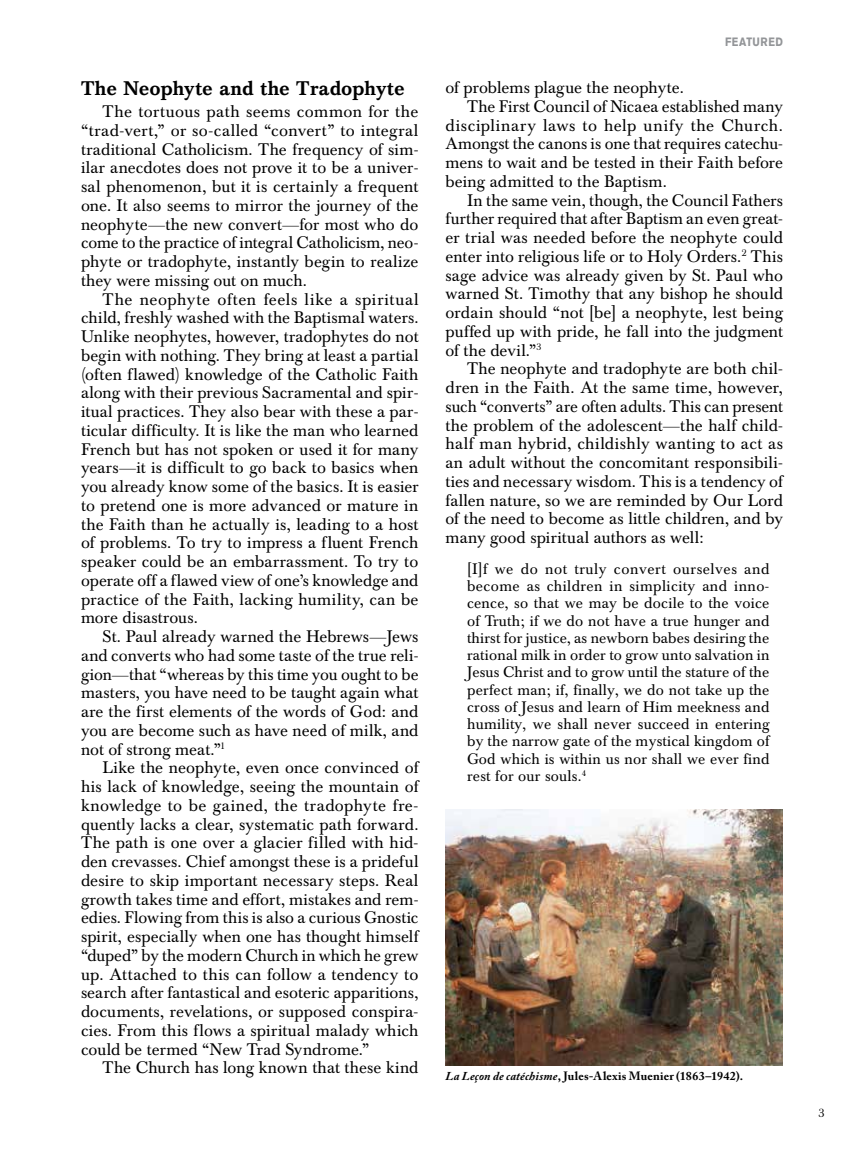
<style>
.page{position:relative;width:864px;height:1161px;background:#fff}
.page>*{position:absolute;margin:0;border:0;box-sizing:border-box;transform-origin:0 0}
.t1{font:500 19.5px "Baskerville BE";color:#000}
.t2{font:16.5px/18.8px "Baskerville BE";letter-spacing:.01em;color:#000;text-align:justify}
.t3{font:16.5px "Baskerville BE";letter-spacing:.04em;color:#000}
.t4{font:15px/17.2px "Baskerville BE";letter-spacing:.015em;color:#000;text-align:justify}
.t5{font:700 12px "Adobe Caslon Pro";letter-spacing:.015em;color:#000}
.t6{font:700 12px "Akzidenz Grotesk BE";letter-spacing:.055em;color:#939598;scale:.85 1}
.t7{font:12px "Baskerville BE";color:#000}
.s1{font-family:"Times New Roman"}
.s2{font-style:italic}
</style>
<div class="page">
<img style="left:446px;top:810px;width:337px;height:256px">
<p class="t1" style="left:81px;top:77px;width:325px">The Neophyte and the Tradophyte</p>
<p class="t2" style="left:81px;top:103px;width:339px;text-indent:22px">The tortuous path seems common for the “trad-vert,” or so-called “convert” to integral traditional Catholicism. The frequency of sim&shy;ilar anecdotes does not prove it to be a univer&shy;sal phenomenon, but it is certainly a frequent one. It also seems to mirror the journey of the neophyte<span class="s1">—</span>the new convert<span class="s1">—</span>for most who do come to the practice of integral Catholicism, neo&shy;phyte or tradophyte, instantly begin to realize they were missing out on much.</p>
<p class="t2" style="left:81px;top:290px;width:339px;text-indent:22px">The neophyte often feels like a spiritual child, freshly washed with the Baptismal waters.<br>Unlike neophytes, however, tradophytes do not begin with nothing. They bring at least a partial (often flawed) knowledge of the Catholic Faith along with their previous Sacramental and spir&shy;itual practices. They also bear with these a par&shy;ticular difficulty. It is like the man who learned French but has not spoken or used it for many years<span class="s1">—</span>it is difficult to go back to basics when you already know some of the basics. It is easier to pretend one is more advanced or mature in the Faith than he actually is, leading to a host of problems. To try to impress a fluent French speaker could be an embarrassment. To try to operate off a flawed view of one’s knowledge and practice of the Faith, lacking humility, can be more disastrous.</p>
<p class="t2" style="left:81px;top:628px;width:339px;text-indent:22px">St. Paul already warned the Hebrews<span class="s1">—</span>Jews and converts who had some taste of the true reli&shy;gion<span class="s1">—</span>that “whereas by this time you ought to be masters, you have need to be taught again what are the first elements of the words of God: and you are become such as have need of milk, and not of strong meat.”<sup>1</sup></p>
<p class="t2" style="left:81px;top:759px;width:339px;text-indent:22px">Like the neophyte, even once convinced of his lack of knowledge, seeing the mountain of knowledge to be gained, the tradophyte fre&shy;quently lacks a clear, systematic path forward.<br>The path is one over a glacier filled with hid&shy;den crevasses. Chief amongst these is a prideful desire to skip important necessary steps. Real growth takes time and effort, mistakes and rem&shy;edies. Flowing from this is also a curious Gnostic spirit, especially when one has thought himself “duped” by the modern Church in which he grew up. Attached to this can follow a tendency to search after fantastical and esoteric apparitions, documents, revelations, or supposed conspira&shy;cies. From this flows a spiritual malady which could be termed “New Trad Syndrome.”</p>
<p class="t2" style="left:103px;top:1059px;width:317px">The Church has long known that these kind</p>
<p class="t6" style="left:725px;top:35px;width:70px">FEATURED</p>
<p class="t2" style="left:446px;top:79px;width:240px">of problems plague the neophyte.</p>
<p class="t2" style="left:467px;top:97px;width:317px">The First Council of Nicaea established many</p>
<p class="t3" style="left:446px;top:115px;width:339px">disciplinary laws to help unify the Church.</p>
<p class="t2" style="left:446px;top:135px;width:339px">Amongst the canons is one that requires catechu-</p>
<p class="t2" style="left:446px;top:154px;width:339px">mens to wait and be tested in their Faith before</p>
<p class="t2" style="left:446px;top:172px;width:223px">being admitted to the Baptism.</p>
<p class="t2" style="left:467px;top:191px;width:317px">In the same vein, though, the Council Fathers</p>
<p class="t2" style="left:446px;top:210px;width:339px">further required that after Baptism an even great-</p>
<p class="t2" style="left:446px;top:229px;width:339px">er trial was needed before the neophyte could</p>
<p class="t2" style="left:446px;top:247px;width:339px">enter into religious life or to Holy Orders.<sup>2</sup> This</p>
<p class="t2" style="left:446px;top:266px;width:339px">sage advice was already given by St. Paul who</p>
<p class="t2" style="left:446px;top:285px;width:339px">warned St. Timothy that any bishop he should</p>
<p class="t2" style="left:446px;top:304px;width:339px">ordain should “not [be] a neophyte, lest being</p>
<p class="t2" style="left:446px;top:322px;width:339px">puffed up with pride, he fall into the judgment</p>
<p class="t2" style="left:446px;top:341px;width:97px">of the devil.”<sup>3</sup></p>
<p class="t2" style="left:467px;top:360px;width:317px">The neophyte and tradophyte are both chil-</p>
<p class="t2" style="left:446px;top:379px;width:339px">dren in the Faith. At the same time, however,</p>
<p class="t2" style="left:446px;top:397px;width:339px">such “converts” are often adults. This can present</p>
<p class="t2" style="left:446px;top:416px;width:339px">the problem of the adolescent<span class="s1">—</span>the half child-</p>
<p class="t2" style="left:446px;top:435px;width:339px">half man hybrid, childishly wanting to act as</p>
<p class="t2" style="left:446px;top:454px;width:339px">an adult without the concomitant responsibili-</p>
<p class="t2" style="left:446px;top:472px;width:339px">ties and necessary wisdom. This is a tendency of</p>
<p class="t2" style="left:446px;top:491px;width:339px">fallen nature, so we are reminded by Our Lord</p>
<p class="t2" style="left:446px;top:510px;width:339px">of the need to become as little children, and by</p>
<p class="t2" style="left:446px;top:529px;width:260px">many good spiritual authors as well:</p>
<p class="t4" style="left:467px;top:561px;width:304px">[I]f we do not truly convert ourselves and become as children in simplicity and inno&shy;cence, so that we may be docile to the voice of Truth; if we do not have a true hunger and thirst for justice, as newborn babes desiring the rational milk in order to grow unto salvation in Jesus Christ and to grow until the stature of the perfect man; if, finally, we do not take up the cross of Jesus and learn of Him meekness and humility, we shall never succeed in entering by the narrow gate of the mystical kingdom of God which is within us nor shall we ever find rest for our souls.<sup>4</sup></p>
<p class="t5" style="left:446px;top:1069px;width:299px"><span class="s2">La Leçon de catéchisme</span>, Jules-Alexis Muenier (1863–1942).</p>
<p class="t7" style="left:819px;top:1106px;width:8px">3</p>
</div>
